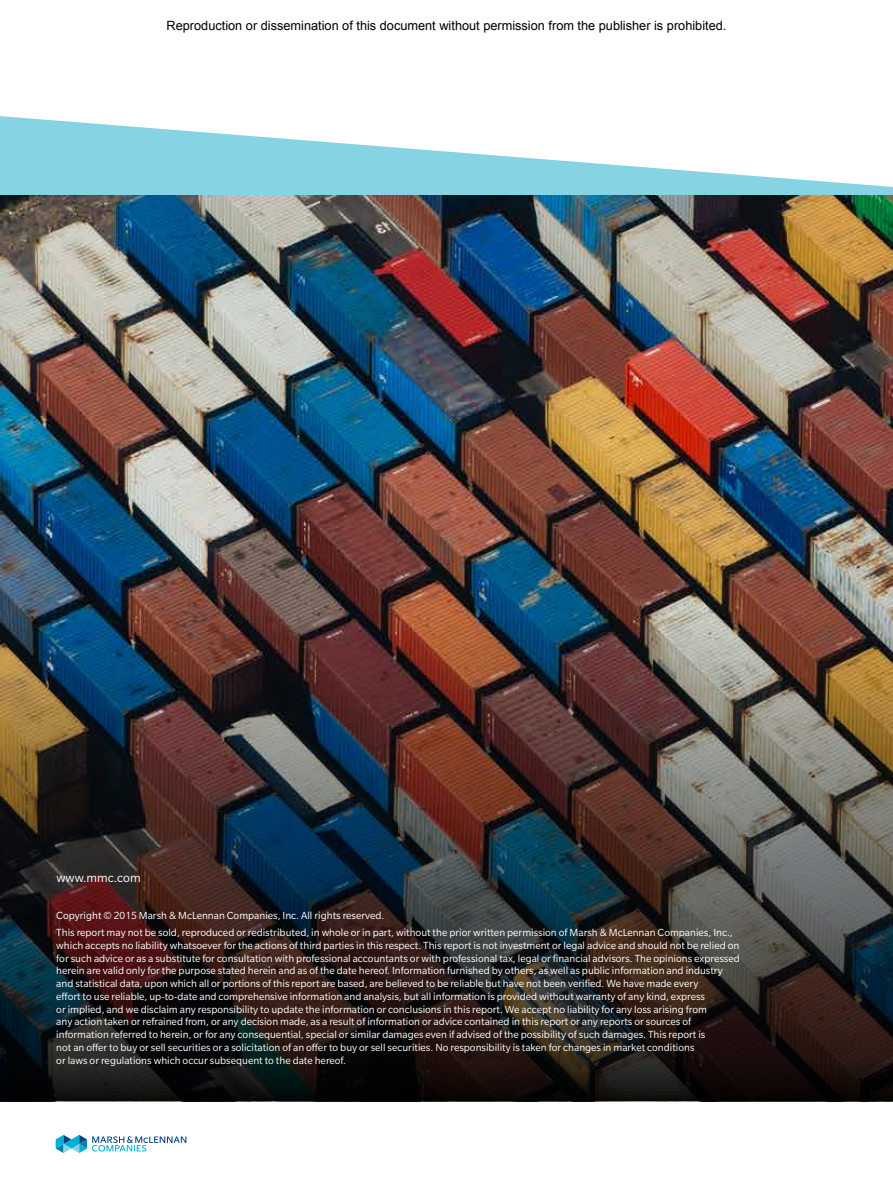
<style>
.page{position:relative;width:893px;height:1188px;background:#fff}
.page>*{position:absolute;margin:0;border:0;box-sizing:border-box;transform-origin:0 0}
.t1{font:13.5px "Slate Pro";color:#fff}
.t2{font:12.75px "Arial";color:#000}
.t3{font:11.25px/12.8px "Slate Pro";color:#fff}
</style>
<div class="page">
<svg style="left:0;top:116px;width:893px;height:80px;fill:#86d3e4"></svg>
<img style="left:0;top:196px;width:893px;height:905px">
<svg style="left:56px;top:1135px;width:130px;height:18px"></svg>
<p class="t2" style="left:167px;top:17px;width:561px">Reproduction or dissemination of this document without permission from the publisher is prohibited.</p>
<p class="t1" style="left:56px;top:871px;width:86px">www.mmc.com</p>
<p class="t3" style="left:56px;top:907px;width:678px;line-height:17.2px">Copyright © 2015 Marsh &amp; McLennan Companies, Inc. All rights reserved.<br>This report may not be sold, reproduced or redistributed, in whole or in part, without the prior written permission of Marsh &amp; McLennan Companies, Inc.,</p>
<p class="t3" style="left:56px;top:939px;width:685px">which accepts no liability whatsoever for the actions of third parties in this respect. This report is not investment or legal advice and should not be relied on for such advice or as a substitute for consultation with professional accountants or with professional tax, legal or financial advisors. The opinions expressed herein are valid only for the purpose stated herein and as of the date hereof. Information furnished by others, as well as public information and industry and statistical data, upon which all or portions of this report are based, are believed to be reliable but have not been verified. We have made every<br>effort to use reliable, up-to-date and comprehensive information and analysis, but all information is provided without warranty of any kind, express<br>or implied, and we disclaim any responsibility to update the information or conclusions in this report. We accept no liability for any loss arising from<br>any action taken or refrained from, or any decision made, as a result of information or advice contained in this report or any reports or sources of information referred to herein, or for any consequential, special or similar damages even if advised of the possibility of such damages. This report is<br>not an offer to buy or sell securities or a solicitation of an offer to buy or sell securities. No responsibility is taken for changes in market conditions<br>or laws or regulations which occur subsequent to the date hereof.</p>
</div>
